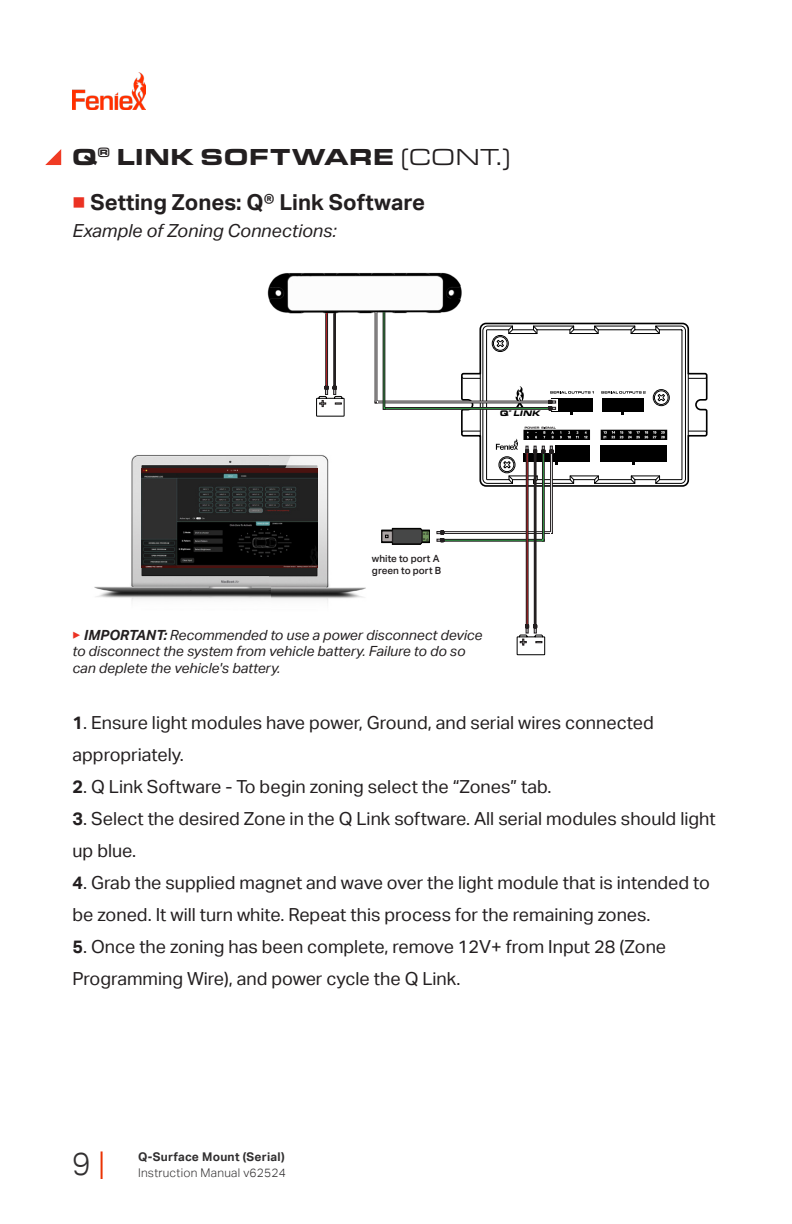
<style>
.page{position:relative;width:792px;height:1224px;background:#fff}
.page>*{position:absolute;margin:0;border:0;box-sizing:border-box;transform-origin:0 0}
.t1{font:300 32px "Aktiv Grotesk";color:#312f30}
.t2{font:900 24px "Eurostile Ext";color:#231f20}
.t3{font:700 22px "Aktiv Grotesk";color:#231f20}
.t4{font:18px/32px "Aktiv Grotesk";color:#231f20}
.t5{font:italic 18px "Aktiv Grotesk";color:#231f20}
.t6{font:italic 14px/16.8px "Aktiv Grotesk";color:#231f20}
.t7{font:300 12px "Aktiv Grotesk";letter-spacing:.02em;color:#312f30}
.t8{font:700 12px "Aktiv Grotesk";letter-spacing:.02em;color:#312f30}
.t9{font:500 10px "Aktiv Grotesk";color:#231f20}
.t10{font:italic 900 8.4px "Eurostile Ext";color:#000}
.t11{font:900 8.4px "Eurostile Ext";color:#000}
.t12{font:700 2.8px "Aktiv Grotesk";color:#231f20}
.t13{font:italic 900 2.8px "Eurostile Ext";color:#000}
.s1{font-weight:400}
.s2{color:#eb3223}
.s3{font-weight:700;font-style:normal;color:#eb3223}
.s4{font-weight:700}
.s5{color:#ea3000}
</style>
<div class="page">
<img style="left:72px;top:72px;width:73px;height:37px">
<svg style="left:45px;top:149px;width:16px;height:16px"></svg>
<svg style="left:516px;top:624px;width:30px;height:32px"></svg>
<img style="left:267px;top:272px;width:195px;height:71px">
<svg style="left:381px;top:528px;width:49px;height:17px"></svg>
<img style="left:94px;top:455px;width:272px;height:148px">
<img style="left:141px;top:469px;width:176px;height:98px">
<div style="left:444px;top:531px;width:108px;height:3px;border:1px solid #231f20"></div>
<div style="left:444px;top:539px;width:100px;height:2px;border:1px solid #231f20"></div>
<div style="left:534px;top:453px;width:2px;height:172px;border:1px solid #231f20"></div>
<div style="left:526px;top:453px;width:2px;height:172px;border:1px solid #231f20"></div>
<div style="left:550px;top:453px;width:3px;height:81px;border:1px solid #231f20"></div>
<div style="left:542px;top:453px;width:2px;height:88px;border:1px solid #231f20"></div>
<svg style="left:437px;top:531px;width:7px;height:11px"></svg>
<svg style="left:316px;top:386px;width:29px;height:31px"></svg>
<div style="left:334px;top:313px;width:2px;height:73px;border:1px solid #231f20"></div>
<div style="left:326px;top:313px;width:2px;height:73px;border:1px solid #231f20"></div>
<div style="left:385px;top:407px;width:164px;height:3px;border:1px solid #231f20"></div>
<svg style="left:461px;top:324px;width:247px;height:162px"></svg>
<div style="left:383px;top:312px;width:2px;height:98px;border:1px solid #231f20"></div>
<p class="t2" style="left:72px;top:139px;width:441px">Q<sup>®</sup> LINK SOFTWARE <span class="s1">(CONT.)</span></p>
<p class="t3" style="left:72px;top:190px;width:354px"><span class="s2">■</span> Setting Zones: Q® Link Software</p>
<p class="t5" style="left:72px;top:220px;width:266px">Example of Zoning Connections:</p>
<p class="t11" style="left:500px;top:407px;width:10px">Q</p>
<p class="t13" style="left:509px;top:409px;width:4px">®</p>
<p class="t10" style="left:513px;top:407px;width:29px">LINK</p>
<p class="t12" style="left:422px;top:535px;width:3px;rotate:-90deg">A</p>
<p class="t12" style="left:426px;top:541px;width:11px;rotate:-90deg">D- D+</p>
<p class="t9" style="left:372px;top:553px;width:69px">white to port A</p>
<p class="t9" style="left:372px;top:565px;width:71px">green to port B</p>
<p class="t12" style="left:422px;top:540px;width:3px;rotate:-90deg">B</p>
<p class="t6" style="left:72px;top:626px;width:412px"><span class="s3">▶</span> <span class="s4">IMPORTANT:</span> Recommended to use a power disconnect device to disconnect the system from vehicle battery. Failure to do so can deplete the vehicle's battery.</p>
<p class="t4" style="left:72px;top:707px;width:583px"><span class="s4">1</span>. Ensure light modules have power, Ground, and serial wires connected appropriately.</p>
<p class="t4" style="left:72px;top:771px;width:480px"><span class="s4">2</span>. Q Link Software - To begin zoning select the “Zones” tab.</p>
<p class="t4" style="left:72px;top:803px;width:645px"><span class="s4">3</span>. Select the desired Zone in the Q Link software. All serial modules should light up blue.</p>
<p class="t4" style="left:72px;top:867px;width:639px"><span class="s4">4</span>. Grab the supplied magnet and wave over the light module that is intended to be zoned. It will turn white. Repeat this process for the remaining zones.</p>
<p class="t4" style="left:72px;top:931px;width:595px"><span class="s4">5</span>. Once the zoning has been complete, remove 12V+ from Input 28 (Zone<br>Programming Wire), and power cycle the Q Link.</p>
<h1 class="t1" style="left:72px;top:1145px;width:34px">9<span class="s5">|</span></h1>
<p class="t8" style="left:138px;top:1149px;width:148px">Q-Surface Mount (Serial)</p>
<p class="t7" style="left:138px;top:1165px;width:149px">Instruction Manual v62524</p>
</div>
